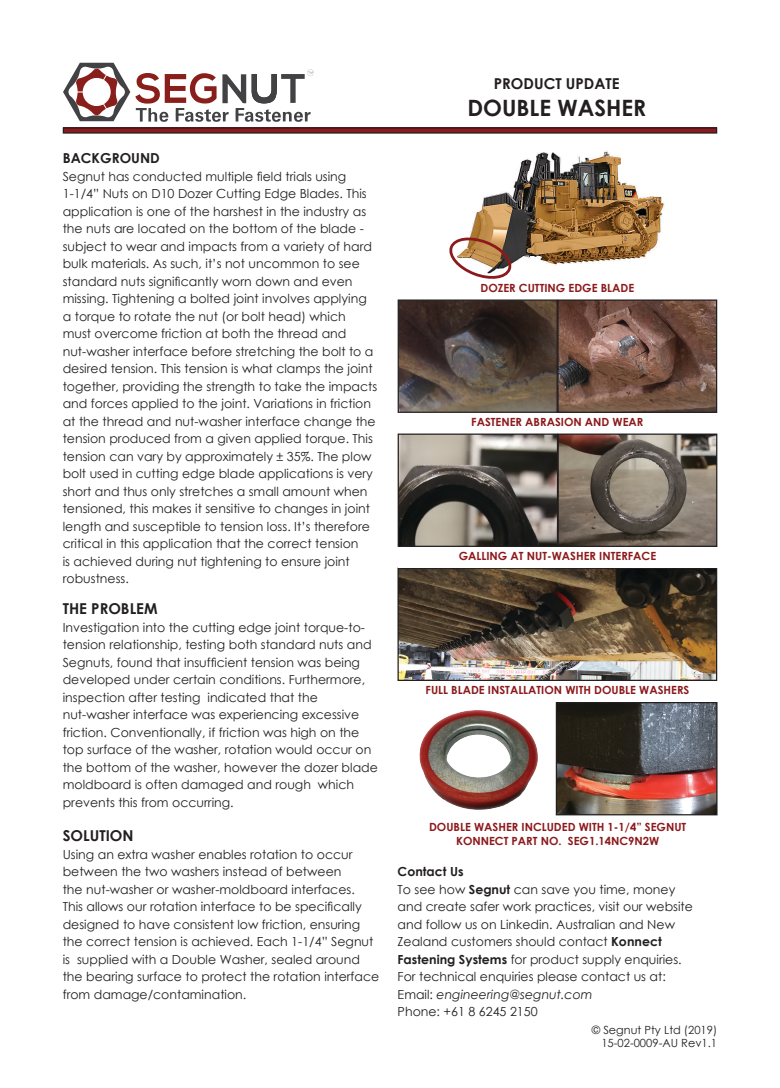
<style>
.page{position:relative;width:780px;height:1088px;background:#fff}
.page>*{position:absolute;margin:0;border:0;box-sizing:border-box;transform-origin:0 0}
.t1{font:700 22.5px "Century Gothic";color:#231f20}
.t2{font:700 15px "Century Gothic";color:#231f20}
.t3{font:700 13.75px "Century Gothic";color:#231f20}
.t4{font:12.5px/17.5px "Century Gothic";color:#231f20}
.t5{font:italic 12.5px "Century Gothic";color:#231f20}
.t6{font:700 12.5px "Century Gothic";color:#231f20}
.t7{font:700 11.25px "Century Gothic";color:#8c191c}
.t8{font:11.25px "Century Gothic";color:#231f20}
.t9{font:10.38px/22.8px "Microsoft Sans Serif";letter-spacing:-.03em;color:#231f20}
.s1{font-weight:700}
.s2{font-style:normal}
</style>
<div class="page">
<svg style="left:63px;top:63px;width:251px;height:59px"></svg>
<div style="left:63px;top:128px;width:653px;height:5px;background:#8c191c"></div>
<div style="left:63px;top:127px;width:654px;height:7px;border:1px solid #231f20"></div>
<img style="left:471px;top:151px;width:194px;height:114px">
<img style="left:399px;top:301px;width:316px;height:110px">
<div style="left:557px;top:299px;width:160px;height:114px;border:1px solid #231f20"></div>
<svg style="left:449px;top:233px;width:67px;height:46px"></svg>
<img style="left:399px;top:569px;width:316px;height:110px">
<div style="left:397px;top:567px;width:320px;height:114px;border:1px solid #231f20"></div>
<div style="left:405px;top:705px;width:144px;height:108px;background:#fff;opacity:.75"></div>
<div style="left:397px;top:299px;width:160px;height:114px;border:1px solid #231f20"></div>
<img style="left:399px;top:435px;width:316px;height:110px">
<div style="left:557px;top:433px;width:160px;height:114px;border:1px solid #231f20"></div>
<img style="left:557px;top:704px;width:158px;height:109px">
<div style="left:555px;top:702px;width:162px;height:113px;border:1px solid #231f20"></div>
<div style="left:397px;top:433px;width:161px;height:114px;border:1px solid #231f20"></div>
<p class="t3" style="left:63px;top:148px;width:99px">BACKGROUND</p>
<p class="t4" style="left:63px;top:167px;width:316px">Segnut has conducted multiple field trials using 1-1/4” Nuts on D10 Dozer Cutting Edge Blades. This application is one of the harshest in the industry as the nuts are located on the bottom of the blade - subject to wear and impacts from a variety of hard bulk materials. As such, it’s not uncommon to see standard nuts significantly worn down and even missing. Tightening a bolted joint involves applying a torque to rotate the nut (or bolt head) which must overcome friction at both the thread and nut-washer interface before stretching the bolt to a desired tension. This tension is what clamps the joint together, providing the strength to take the impacts and forces applied to the joint. Variations in friction at the thread and nut-washer interface change the tension produced from a given applied torque. This tension can vary by approximately ± 35%. The plow bolt used in cutting edge blade applications is very short and thus only stretches a small amount when tensioned, this makes it sensitive to changes in joint length and susceptible to tension loss. It’s therefore critical in this application that the correct tension<br>is achieved during nut tightening to ensure joint robustness.</p>
<p class="t9" style="left:63px;top:146px;width:125px">5 Carleton Place Greenfields<br>T: +61 (8) 62452151</p>
<p class="t2" style="left:63px;top:597px;width:96px">THE PROBLEM</p>
<p class="t4" style="left:63px;top:618px;width:316px">Investigation into the cutting edge joint torque-to&shy;tension relationship, testing both standard nuts and Segnuts, found that insufficient tension was being developed under certain conditions. Furthermore, inspection after testing indicated that the nut-washer interface was experiencing excessive friction. Conventionally, if friction was high on the top surface of the washer, rotation would occur on the bottom of the washer, however the dozer blade moldboard is often damaged and rough which prevents this from occurring.</p>
<p class="t2" style="left:63px;top:824px;width:72px">SOLUTION</p>
<p class="t4" style="left:63px;top:845px;width:318px">Using an extra washer enables rotation to occur between the two washers instead of between<br>the nut-washer or washer-moldboard interfaces.<br>This allows our rotation interface to be specifically designed to have consistent low friction, ensuring the correct tension is achieved. Each 1-1/4” Segnut is supplied with a Double Washer, sealed around the bearing surface to protect the rotation interface from damage/contamination.</p>
<p class="t2" style="left:494px;top:72px;width:127px">PRODUCT UPDATE</p>
<p class="t1" style="left:467px;top:91px;width:180px">DOUBLE WASHER</p>
<p class="t7" style="left:480px;top:279px;width:155px">DOZER CUTTING EDGE BLADE</p>
<p class="t7" style="left:471px;top:413px;width:174px">FASTENER ABRASION AND WEAR</p>
<p class="t7" style="left:459px;top:547px;width:199px">GALLING AT NUT-WASHER INTERFACE</p>
<p class="t7" style="left:425px;top:681px;width:265px">FULL BLADE INSTALLATION WITH DOUBLE WASHERS</p>
<p class="t7" style="left:429px;top:818px;width:259px">DOUBLE WASHER INCLUDED WITH 1-1/4” SEGNUT</p>
<p class="t7" style="left:456px;top:832px;width:205px">KONNECT PART NO. SEG1.14NC9N2W</p>
<p class="t6" style="left:397px;top:862px;width:68px">Contact Us</p>
<p class="t4" style="left:397px;top:880px;width:279px">To see how <span class="s1">Segnut</span> can save you time, money</p>
<p class="t4" style="left:397px;top:898px;width:297px">and create safer work practices, visit our website and follow us on Linkedin. Australian and New Zealand customers should contact <span class="s1">Konnect Fastening Systems</span> for product supply enquiries.</p>
<p class="t4" style="left:397px;top:968px;width:270px">For technical enquiries please contact us at:</p>
<p class="t5" style="left:397px;top:985px;width:196px"><span class="s2">Email:</span> engineering@segnut.com</p>
<p class="t4" style="left:397px;top:1003px;width:142px">Phone: +61 8 6245 2150</p>
<p class="t8" style="left:591px;top:1022px;width:127px">© Segnut Pty Ltd (2019)</p>
<p class="t8" style="left:601px;top:1035px;width:117px">15-02-0009-AU Rev1.1</p>
</div>
